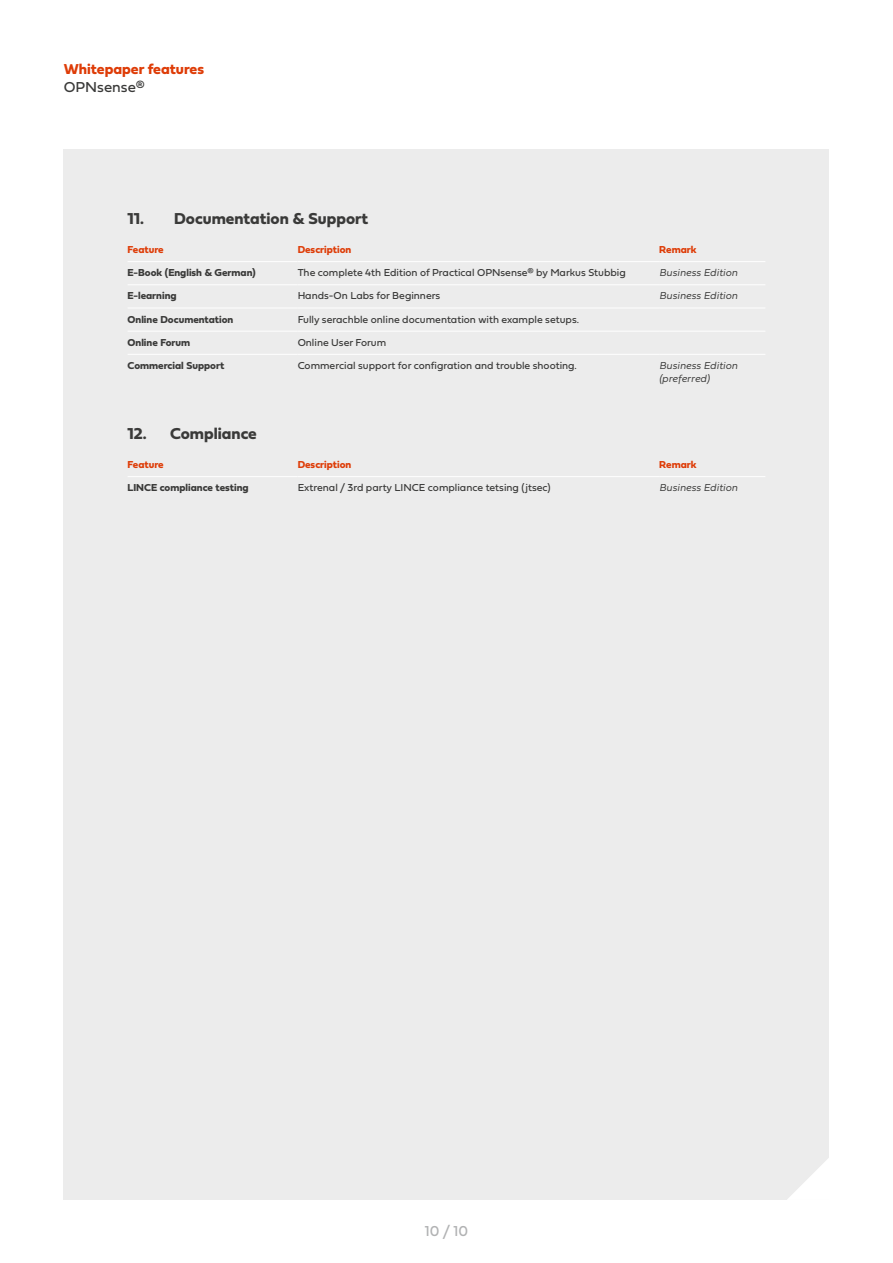
<style>
.page{position:relative;width:893px;height:1263px;background:#fff}
.page>*{position:absolute;margin:0;border:0;box-sizing:border-box;transform-origin:0 0}
.t1{font:16.5px "Fieldwork Geo Bold";color:#3a3a39}
.t2{font:15px "Fieldwork Geo Bold";color:#de3c07}
.t3{font:15px "Fieldwork Geo Regular";color:#3a3a39}
.t4{font:15px "Fieldwork Geo Regular";color:#b1b2b3}
.t5{font:10.5px "Fieldwork Geo Regular";color:#3a3a39}
.t6{font:10.5px "Fieldwork Geo Bold";color:#3a3a39}
.t7{font:italic 300 10.5px/13.5px "Fieldwork";color:#3a3a39}
.t8{font:10.5px "Fieldwork Geo Bold";color:#de3c07}
</style>
<div class="page">
<div style="left:64px;top:149px;width:765px;height:1050px;background:#ececec"></div>
<svg style="left:788px;top:1158px;width:41px;height:41px"></svg>
<hr style="left:128px;top:261px;width:170px;height:1px;background:#fff">
<hr style="left:298px;top:261px;width:361px;height:1px;background:#fff">
<hr style="left:659px;top:261px;width:106px;height:1px;background:#fff">
<hr style="left:128px;top:331px;width:170px;height:1px;background:#fff">
<hr style="left:298px;top:331px;width:361px;height:1px;background:#fff">
<hr style="left:659px;top:331px;width:106px;height:1px;background:#fff">
<hr style="left:128px;top:354px;width:170px;height:1px;background:#fff">
<hr style="left:298px;top:354px;width:361px;height:1px;background:#fff">
<hr style="left:659px;top:354px;width:106px;height:1px;background:#fff">
<hr style="left:128px;top:308px;width:170px;height:1px;background:#fff">
<hr style="left:298px;top:308px;width:361px;height:1px;background:#fff">
<hr style="left:659px;top:308px;width:106px;height:1px;background:#fff">
<hr style="left:128px;top:284px;width:170px;height:1px;background:#fff">
<hr style="left:298px;top:284px;width:361px;height:1px;background:#fff">
<hr style="left:659px;top:284px;width:106px;height:1px;background:#fff">
<hr style="left:128px;top:476px;width:170px;height:1px;background:#fff">
<hr style="left:298px;top:476px;width:361px;height:1px;background:#fff">
<hr style="left:659px;top:476px;width:106px;height:1px;background:#fff">
<h2 class="t2" style="left:64px;top:57px;width:142px">Whitepaper features</h2>
<h2 class="t3" style="left:64px;top:75px;width:82px">OPNsense®</h2>
<h1 class="t1" style="left:128px;top:205px;width:242px">11. Documentation &amp; Support</h1>
<p class="t8" style="left:128px;top:241px;width:38px">Feature</p>
<p class="t8" style="left:298px;top:241px;width:55px">Description</p>
<p class="t8" style="left:659px;top:241px;width:39px">Remark</p>
<p class="t6" style="left:128px;top:265px;width:130px">E-Book (English &amp; German)</p>
<p class="t5" style="left:298px;top:265px;width:330px">The complete 4th Edition of Practical OPNsense® by Markus Stubbig</p>
<p class="t7" style="left:659px;top:266px;width:80px">Business Edition</p>
<p class="t6" style="left:128px;top:288px;width:51px">E-learning</p>
<p class="t5" style="left:298px;top:288px;width:144px">Hands-On Labs for Beginners</p>
<p class="t7" style="left:659px;top:289px;width:80px">Business Edition</p>
<p class="t6" style="left:128px;top:311px;width:107px">Online Documentation</p>
<p class="t5" style="left:298px;top:311px;width:283px">Fully serachble online documentation with example setups.</p>
<p class="t6" style="left:128px;top:334px;width:64px">Online Forum</p>
<p class="t5" style="left:298px;top:334px;width:90px">Online User Forum</p>
<p class="t6" style="left:128px;top:357px;width:98px">Commercial Support</p>
<p class="t5" style="left:298px;top:357px;width:281px">Commercial support for configration and trouble shooting.</p>
<p class="t7" style="left:659px;top:358px;width:80px">Business Edition (preferred)</p>
<h1 class="t1" style="left:128px;top:420px;width:131px">12. Compliance</h1>
<p class="t8" style="left:128px;top:456px;width:38px">Feature</p>
<p class="t8" style="left:298px;top:456px;width:55px">Description</p>
<p class="t8" style="left:659px;top:456px;width:39px">Remark</p>
<p class="t6" style="left:128px;top:479px;width:123px">LINCE compliance testing</p>
<p class="t5" style="left:298px;top:479px;width:254px">Extrenal / 3rd party LINCE compliance tetsing (jtsec)</p>
<p class="t7" style="left:659px;top:480px;width:80px">Business Edition</p>
<h2 class="t4" style="left:425px;top:1219px;width:45px">10 / 10</h2>
</div>
